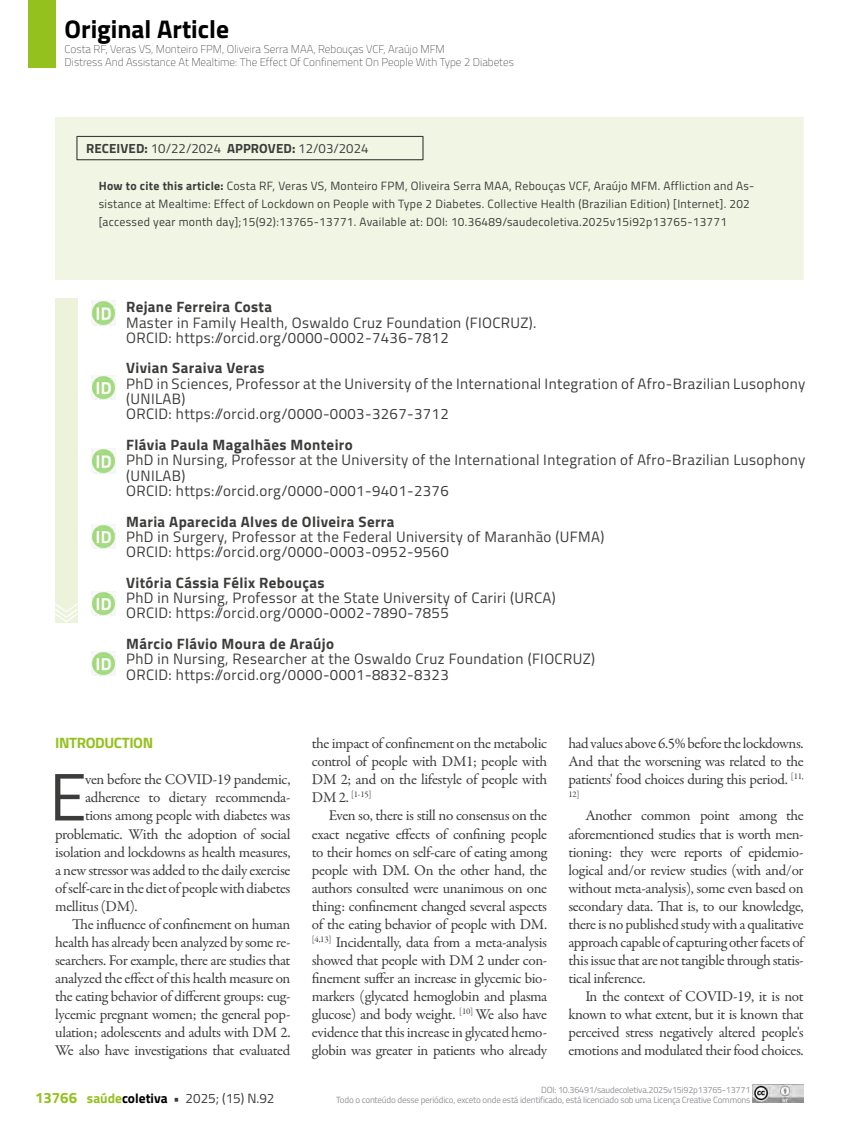
<style>
.page{position:relative;width:859px;height:1132px;background:#fff}
.page>*{position:absolute;margin:0;border:0;box-sizing:border-box;transform-origin:0 0}
.t1{font:67.05px "Titillium";color:#3c3c3b}
.t2{font:700 25.5px "Titillium";color:#000}
.t3{font:15px/18px "Garamond Premr Pro";letter-spacing:-.025em;color:#3c3c3b;text-align:justify}
.t4{font:15px/15.3px "Titillium";letter-spacing:.025em;color:#3c3c3b}
.t5{font:700 15px "Titillium";letter-spacing:.025em;color:#3c3c3b}
.t6{font:700 15px "Titillium";letter-spacing:-.025em;color:#95c11f}
.t7{font:13.5px "Titillium";color:#3c3c3b}
.t8{font:13.2px "Titillium";color:#3c3c3b}
.t9{font:12px/18px "Titillium";letter-spacing:.025em;color:#3c3c3b}
.t10{font:100 11.25px/13.5px "Titillium";color:#3c3c3b}
.t11{font:9px/9.4px "Titillium";letter-spacing:-.02em;color:#939398;text-align:right}
.t12{font:8.7px "Garamond Premr Pro";color:#3c3c3b}
.s1{font-weight:700}
.s2{font-size:15px}
.s3{font-weight:700;font-size:15px;color:#95c11f}
.s4{font-weight:700;color:#95c11f}
.s5{font-weight:700;color:#000}
</style>
<div class="page">
<div style="left:28px;top:0;width:27px;height:68px;background:#95c11f"></div>
<img style="left:752px;top:1084px;width:52px;height:17px">
<div style="left:56px;top:118px;width:748px;height:162px;background:#f1f6e4"></div>
<div style="left:76px;top:136px;width:348px;height:24px;border:1px solid #3c3c3b"></div>
<div style="left:55px;top:298px;width:23px;height:324px;background:#ecf3da"></div>
<svg style="left:55px;top:603px;width:23px;height:19px"></svg>
<img style="left:91px;top:301px;width:24px;height:24px">
<img style="left:91px;top:375px;width:24px;height:25px">
<img style="left:91px;top:448px;width:24px;height:25px">
<img style="left:91px;top:524px;width:24px;height:24px">
<img style="left:91px;top:591px;width:24px;height:24px">
<img style="left:91px;top:651px;width:24px;height:24px">
<h2 class="t2" style="left:65px;top:10px;width:166px">Original Article</h2>
<p class="t10" style="left:65px;top:41px;width:451px">Costa RF, Veras VS, Monteiro FPM, Oliveira Serra MAA, Rebouças VCF, Araújo MFM<br>Distress And Assistance At Mealtime: The Effect Of Confinement On People With Type 2 Diabetes</p>
<p class="t8" style="left:86px;top:139px;width:284px"><span class="s1">RECEIVED:</span> 10/22/2024 <span class="s1">APPROVED:</span> 12/03/2024</p>
<p class="t9" style="left:99px;top:176px;width:657px"><span class="s1">How to cite this article:</span> Costa RF, Veras VS, Monteiro FPM, Oliveira Serra MAA, Rebouças VCF, Araújo MFM. Affliction and As&shy;sistance at Mealtime: Effect of Lockdown on People with Type 2 Diabetes. Collective Health (Brazilian Edition) [Internet]. 202 [accessed year month day];15(92):13765-13771. Available at: DOI: 10.36489/saudecoletiva.2025v15i92p13765-13771</p>
<p class="t5" style="left:126px;top:295px;width:147px">Rejane Ferreira Costa</p>
<p class="t4" style="left:126px;top:314px;width:412px">Master in Family Health, Oswaldo Cruz Foundation (FIOCRUZ).<br>ORCID: https://orcid.org/0000-0002-7436-7812</p>
<p class="t5" style="left:126px;top:356px;width:140px">Vivian Saraiva Veras</p>
<p class="t4" style="left:126px;top:375px;width:681px">PhD in Sciences, Professor at the University of the International Integration of Afro-Brazilian Lusophony (UNILAB)<br>ORCID: https://orcid.org/0000-0003-3267-3712</p>
<p class="t5" style="left:126px;top:433px;width:228px">Flávia Paula Magalhães Monteiro</p>
<p class="t4" style="left:126px;top:451px;width:681px">PhD in Nursing, Professor at the University of the International Integration of Afro-Brazilian Lusophony (UNILAB)<br>ORCID: https://orcid.org/0000-0001-9401-2376</p>
<p class="t5" style="left:126px;top:509px;width:270px">Maria Aparecida Alves de Oliveira Serra</p>
<p class="t4" style="left:126px;top:528px;width:480px">PhD in Surgery, Professor at the Federal University of Maranhão (UFMA)<br>ORCID: https://orcid.org/0000-0003-0952-9560</p>
<p class="t5" style="left:126px;top:571px;width:200px">Vitória Cássia Félix Rebouças</p>
<p class="t4" style="left:126px;top:589px;width:431px">PhD in Nursing, Professor at the State University of Cariri (URCA)<br>ORCID: https://orcid.org/0000-0002-7890-7855</p>
<p class="t5" style="left:126px;top:632px;width:209px">Márcio Flávio Moura de Araújo</p>
<p class="t4" style="left:126px;top:650px;width:471px">PhD in Nursing, Researcher at the Oswaldo Cruz Foundation (FIOCRUZ)<br>ORCID: https://orcid.org/0000-0001-8832-8323</p>
<p class="t6" style="left:55px;top:731px;width:100px">INTRODUCTION</p>
<h1 class="t1" style="left:49px;top:747px;width:39px">E</h1>
<p class="t3" style="left:85px;top:770px;width:207px">ven before the COVID-19 pandemic,</p>
<p class="t3" style="left:85px;top:788px;width:207px">adherence to dietary recommenda-</p>
<p class="t3" style="left:85px;top:806px;width:207px">tions among people with diabetes was</p>
<p class="t3" style="left:55px;top:824px;width:237px">problematic. With the adoption of social</p>
<p class="t3" style="left:55px;top:842px;width:237px">isolation and lockdowns as health measures,</p>
<p class="t3" style="left:55px;top:860px;width:237px">a new stressor was added to the daily exercise</p>
<p class="t3" style="left:55px;top:878px;width:237px">of self-care in the diet of people with diabetes</p>
<p class="t3" style="left:55px;top:896px;width:84px">mellitus (DM).</p>
<p class="t3" style="left:72px;top:914px;width:220px">The influence of confinement on human</p>
<p class="t3" style="left:55px;top:932px;width:237px">health has already been analyzed by some re-</p>
<p class="t3" style="left:55px;top:950px;width:237px">searchers. For example, there are studies that</p>
<p class="t3" style="left:55px;top:968px;width:237px">analyzed the effect of this health measure on</p>
<p class="t3" style="left:55px;top:986px;width:237px">the eating behavior of different groups: eug-</p>
<p class="t3" style="left:55px;top:1004px;width:237px">lycemic pregnant women; the general pop-</p>
<p class="t3" style="left:55px;top:1022px;width:237px">ulation; adolescents and adults with DM 2.</p>
<p class="t3" style="left:55px;top:1040px;width:237px">We also have investigations that evaluated</p>
<p class="t3" style="left:312px;top:734px;width:237px">the impact of confinement on the metabolic control of people with DM1; people with DM 2; and on the lifestyle of people with</p>
<p class="t12" style="left:312px;top:789px;width:61px"><span class="s2">DM 2.</span> [1-15]</p>
<p class="t3" style="left:312px;top:806px;width:237px;text-indent:17px">Even so, there is still no consensus on the exact negative effects of confining people to their homes on self-care of eating among people with DM. On the other hand, the authors consulted were unanimous on one thing: confinement changed several aspects of the eating behavior of people with DM. <sup>[4,13]</sup> Incidentally, data from a meta-analysis showed that people with DM 2 under con&shy;finement suffer an increase in glycemic bio&shy;markers (glycated hemoglobin and plasma glucose) and body weight. <sup>[10]</sup> We also have evidence that this increase in glycated hemo&shy;globin was greater in patients who already</p>
<p class="t3" style="left:568px;top:734px;width:237px">had values above 6.5% before the lockdowns.<br>And that the worsening was related to the patients' food choices during this period. <sup>[11,</sup></p>
<p class="t12" style="left:568px;top:789px;width:13px">12]</p>
<p class="t3" style="left:568px;top:806px;width:237px;text-indent:17px">Another common point among the aforementioned studies that is worth men&shy;tioning: they were reports of epidemio&shy;logical and/or review studies (with and/or without meta-analysis), some even based on secondary data. That is, to our knowledge, there is no published study with a qualitative approach capable of capturing other facets of this issue that are not tangible through statis&shy;tical inference.</p>
<p class="t3" style="left:568px;top:986px;width:237px;text-indent:17px">In the context of COVID-19, it is not known to what extent, but it is known that perceived stress negatively altered people's emotions and modulated their food choices.</p>
<p class="t7" style="left:35px;top:1087px;width:241px"><span class="s3">13766</span> <span class="s4">saúde</span><span class="s5">coletiva</span> <span class="s1">•</span> 2025; (15) N.92</p>
<p class="t11" style="left:336px;top:1084px;width:416px">DOI: 10.36491/saudecoletiva.2025v15i92p13765-13771<br>Todo o conteúdo desse periódico, exceto onde está identificado, está licenciado sob uma Licença Creative Commons</p>
</div>
